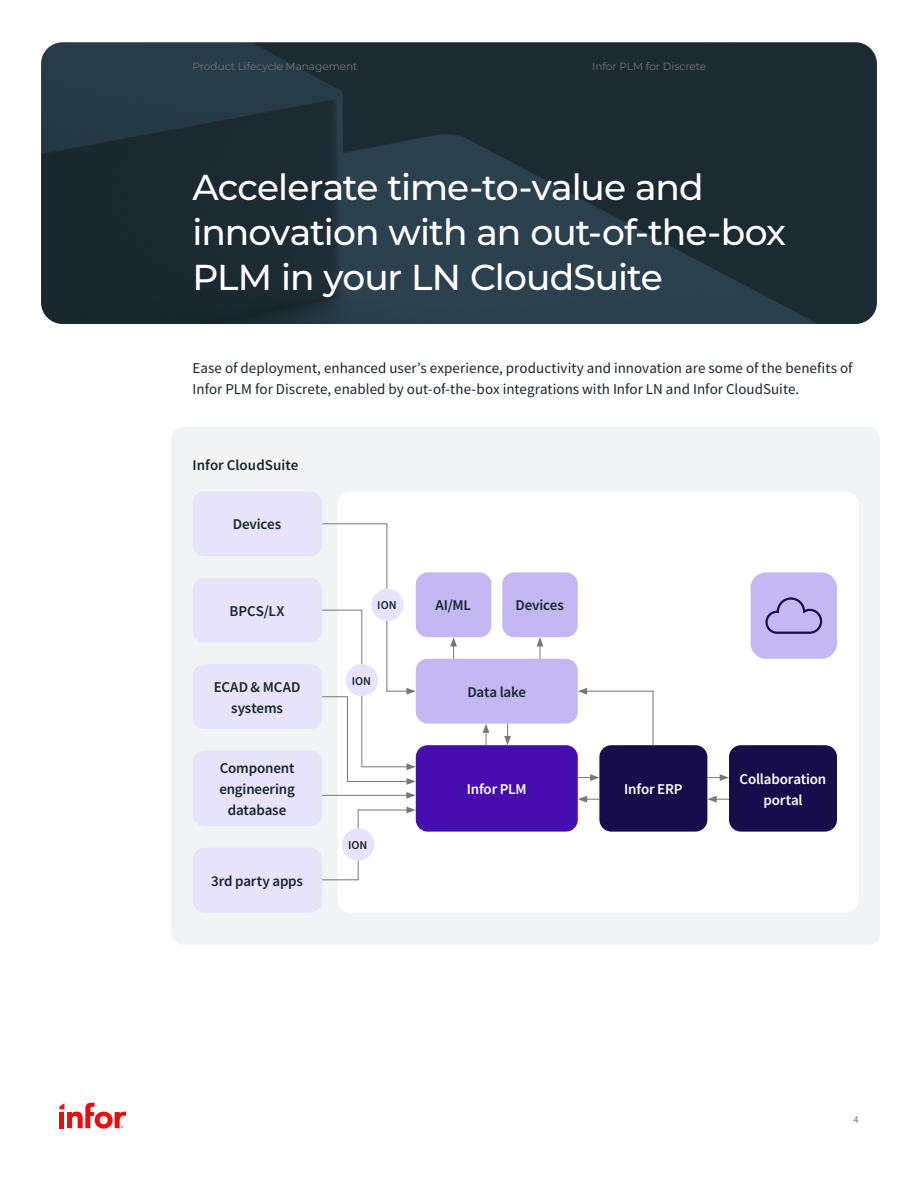
<style>
.page{position:relative;width:918px;height:1188px;background:#fff}
.page>*{position:absolute;margin:0;border:0;box-sizing:border-box;transform-origin:0 0}
.t1{font:500 36px/45px "Montserrat";letter-spacing:-.025em;color:#fff}
.t2{font:15px/21px "Source Sans Pro";letter-spacing:.005em;color:#15262e}
.t3{font:600 15px/21px "Source Sans Pro";letter-spacing:-.01em;color:#15262e;text-align:center}
.t4{font:600 15px/21px "Source Sans Pro";letter-spacing:-.01em;color:#fff;text-align:center}
.t5{font:600 12px "Source Sans Pro";color:#15262e}
.t6{font:10.5px "Montserrat";color:#747777}
.t7{font:10.5px "Source Sans Pro";color:#747777}
</style>
<div class="page">
<svg style="left:59px;top:1103px;width:67px;height:26px"></svg>
<img style="left:41px;top:42px;width:836px;height:282px">
<div style="left:171px;top:427px;width:709px;height:518px;background:#f2f3f4;border-radius:13px"></div>
<div style="left:337px;top:491px;width:522px;height:422px;background:#fff;border-radius:13px"></div>
<div style="left:193px;top:491px;width:129px;height:65px;background:#e7e3fa;border-radius:12px"></div>
<div style="left:193px;top:578px;width:129px;height:65px;background:#e7e3fa;border-radius:12px"></div>
<div style="left:193px;top:664px;width:129px;height:65px;background:#e7e3fa;border-radius:12px"></div>
<div style="left:193px;top:751px;width:129px;height:75px;background:#e7e3fa;border-radius:12px"></div>
<div style="left:193px;top:848px;width:129px;height:65px;background:#e7e3fa;border-radius:12px"></div>
<div style="left:502px;top:572px;width:76px;height:65px;background:#c4b8f2;border-radius:12px"></div>
<div style="left:416px;top:572px;width:75px;height:65px;background:#c4b8f2;border-radius:12px"></div>
<div style="left:416px;top:659px;width:162px;height:65px;background:#c4b8f2;border-radius:12px"></div>
<div style="left:416px;top:745px;width:162px;height:87px;background:#460daf;border-radius:12px"></div>
<div style="left:729px;top:745px;width:108px;height:87px;background:#180d4b;border-radius:12px"></div>
<div style="left:599px;top:745px;width:108px;height:87px;background:#180d4b;border-radius:12px"></div>
<svg style="left:578px;top:774px;width:21px;height:7px"></svg>
<svg style="left:578px;top:796px;width:21px;height:7px"></svg>
<svg style="left:504px;top:724px;width:7px;height:21px"></svg>
<svg style="left:483px;top:724px;width:6px;height:21px"></svg>
<svg style="left:537px;top:637px;width:6px;height:22px"></svg>
<svg style="left:450px;top:637px;width:7px;height:22px"></svg>
<svg style="left:707px;top:774px;width:22px;height:7px"></svg>
<svg style="left:707px;top:796px;width:22px;height:7px"></svg>
<svg style="left:578px;top:688px;width:76px;height:58px"></svg>
<svg style="left:322px;top:807px;width:94px;height:74px"></svg>
<svg style="left:322px;top:523px;width:94px;height:262px"></svg>
<hr style="left:322px;top:795px;width:87px;height:1px;background:#747777">
<svg style="left:406px;top:792px;width:10px;height:7px"></svg>
<div style="left:751px;top:572px;width:86px;height:87px;background:#c4b8f2;border-radius:16px"></div>
<svg style="left:765px;top:597px;width:58px;height:37px"></svg>
<div style="left:346px;top:664px;width:32px;height:32px;background:#e7e3fa;border-radius:50%"></div>
<div style="left:371px;top:589px;width:33px;height:32px;background:#e7e3fa;border-radius:50%"></div>
<div style="left:342px;top:828px;width:32px;height:33px;background:#e7e3fa;border-radius:50%"></div>
<p class="t6" style="left:193px;top:59px;width:166px">Product Lifecycle Management</p>
<p class="t6" style="left:592px;top:59px;width:116px">Infor PLM for Discrete</p>
<h1 class="t1" style="left:193px;top:163px;width:595px">Accelerate time-to-value and innovation with an out-of-the-box<br>PLM in your LN CloudSuite</h1>
<p class="t2" style="left:193px;top:357px;width:662px">Ease of deployment, enhanced user’s experience, productivity and innovation are some of the benefits of<br>Infor PLM for Discrete, enabled by out-of-the-box integrations with Infor LN and Infor CloudSuite.</p>
<p class="t3" style="left:193px;top:455px;width:107px">Infor CloudSuite</p>
<p class="t3" style="left:233px;top:514px;width:50px">Devices</p>
<p class="t3" style="left:230px;top:600px;width:56px">BPCS/LX</p>
<p class="t3" style="left:214px;top:676px;width:88px">ECAD &amp; MCAD systems</p>
<p class="t3" style="left:219px;top:757px;width:77px">Component engineering database</p>
<p class="t3" style="left:211px;top:870px;width:93px">3rd party apps</p>
<p class="t5" style="left:377px;top:597px;width:21px">ION</p>
<p class="t5" style="left:352px;top:673px;width:21px">ION</p>
<p class="t5" style="left:348px;top:837px;width:21px">ION</p>
<p class="t3" style="left:435px;top:595px;width:37px">AI/ML</p>
<p class="t3" style="left:516px;top:595px;width:50px">Devices</p>
<p class="t3" style="left:467px;top:681px;width:60px">Data lake</p>
<p class="t4" style="left:467px;top:778px;width:61px">Infor PLM</p>
<p class="t4" style="left:740px;top:768px;width:88px">Collaboration portal</p>
<p class="t4" style="left:624px;top:778px;width:60px">Infor ERP</p>
<p class="t7" style="left:853px;top:1113px;width:7px">4</p>
</div>
